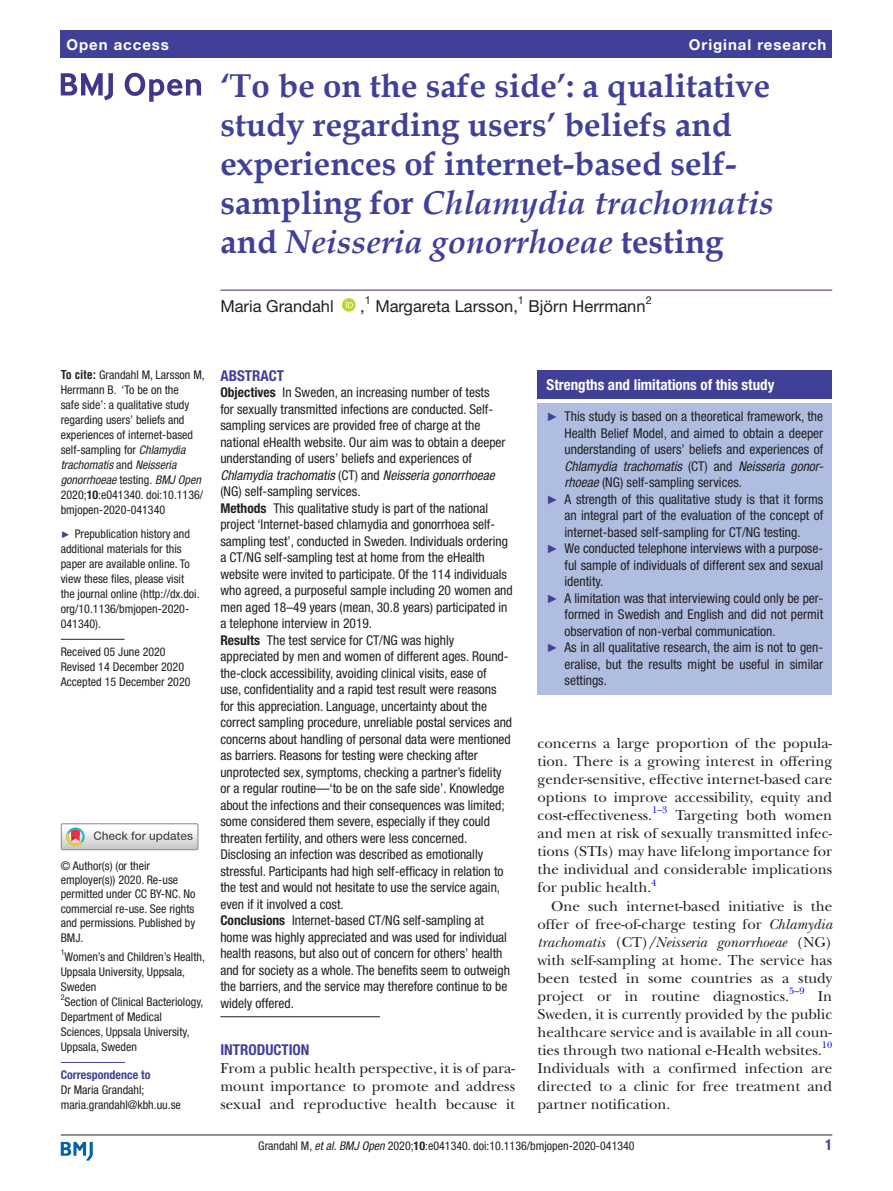
<style>
.page{position:relative;width:893px;height:1191px;background:#fff}
.page>*{position:absolute;margin:0;border:0;box-sizing:border-box;transform-origin:0 0}
.t1{font:700 33px/39px "Book Antiqua";color:#414099}
.t2{font:16.5px "Helvetica Neue LT Std";color:#231f20}
.t3{font:15px/18px "New Baskerville";color:#231f20;text-align:justify}
.t4{font:700 condensed 15px "Helvetica Neue LT Std";color:#fff}
.t5{font:700 15px "Helvetica Neue LT Std";letter-spacing:.065em;color:#fff}
.t6{font:700 condensed 15px "Helvetica Neue LT Std";color:#414099}
.t7{font:condensed 13.5px/16.5px "Helvetica Neue LT Std";color:#231f20}
.t8{font:italic condensed 13.5px "Helvetica Neue LT Std";color:#231f20}
.t9{font:condensed 12px/15px "Helvetica Neue LT Std";color:#231f20}
.t10{font:700 condensed 12px "Helvetica Neue LT Std";color:#414099}
.t11{font:10.95px "Helvetica Neue LT Std";color:#231f20}
.t12{font:9.9px "New Baskerville";color:#00f}
.t13{font:condensed 7.95px "Helvetica Neue LT Std";color:#231f20}
.s1{font-style:italic}
.s2{font-family:"Helvetica LT Std";font-weight:700}
.s3{font-weight:700}
.s4{font-family:"Arial";font-stretch:normal;font-size:9.75px;color:#414099}
.s5{font-family:"Arial";font-stretch:normal;font-size:12px;color:#414099}
.s6{font-style:normal}
</style>
<div class="page">
<hr style="left:61px;top:1134px;width:771px;height:1px;background:#231f20">
<svg style="left:61px;top:1141px;width:32px;height:19px"></svg>
<div style="left:61px;top:31px;width:771px;height:27px;background:#414099"></div>
<hr style="left:220px;top:289px;width:612px;height:2px;background:#414099">
<svg style="left:342px;top:298px;width:14px;height:14px"></svg>
<hr style="left:61px;top:639px;width:64px;height:1px;background:#231f20">
<hr style="left:61px;top:1062px;width:64px;height:1px;background:#414099">
<svg style="left:61px;top:73px;width:52px;height:27px"></svg>
<svg style="left:125px;top:73px;width:76px;height:29px"></svg>
<div style="left:61px;top:823px;width:138px;height:27px;border:1px solid #969090"></div>
<svg style="left:61px;top:823px;width:137px;height:26px"></svg>
<hr style="left:220px;top:1016px;width:160px;height:1px;background:#231f20">
<div style="left:538px;top:370px;width:294px;height:29px;background:#414099"></div>
<div style="left:538px;top:403px;width:294px;height:291px;background:#afbde1"></div>
<p class="t5" style="left:66px;top:35px;width:104px">Open access</p>
<p class="t5" style="left:689px;top:35px;width:139px">Original research</p>
<h1 class="t1" style="left:220px;top:66px;width:555px">‘To be on the safe side’: a qualitative study regarding users’ beliefs and experiences of internet-based self&shy;sampling for <span class="s1">Chlamydia trachomatis </span>and <span class="s1">Neisseria gonorrhoeae</span> testing</h1>
<p class="t2" style="left:220px;top:296px;width:115px">Maria Grandahl</p>
<p class="t2" style="left:360px;top:296px;width:6px">,</p>
<p class="t11" style="left:365px;top:294px;width:8px">1</p>
<p class="t2" style="left:375px;top:296px;width:144px">Margareta Larsson,</p>
<p class="t11" style="left:518px;top:294px;width:8px">1</p>
<p class="t2" style="left:529px;top:296px;width:119px">Björn Herrmann</p>
<p class="t11" style="left:646px;top:294px;width:8px">2</p>
<p class="t9" style="left:61px;top:367px;width:145px"><span class="s2">To cite:</span> Grandahl M, Larsson M,<br>Herrmann B. ‘To be on the<br>safe side’: a qualitative study regarding users’ beliefs and experiences of internet-based self-sampling for <span class="s1">Chlamydia trachomatis</span> and <span class="s1">Neisseria gonorrhoeae</span> testing. <span class="s1">BMJ Open<br></span>2020;<span class="s3">10</span>:e041340. doi:10.1136/ bmjopen-2020-041340</p>
<p class="t9" style="left:61px;top:526px;width:140px"><span class="s4">►</span> Prepublication history and additional materials for this paper are available online. To view these files, please visit the journal online (http://dx.doi. org/10.1136/bmjopen-2020-<br>041340).</p>
<p class="t9" style="left:61px;top:644px;width:131px">Received 05 June 2020<br>Revised 14 December 2020<br>Accepted 15 December 2020</p>
<p class="t9" style="left:61px;top:858px;width:136px;line-height:14.4px">© Author(s) (or their employer(s)) 2020. Re-use permitted under CC BY-NC. No commercial re-use. See rights and permissions. Published by<br>BMJ.</p>
<p class="t13" style="left:61px;top:948px;width:5px">1</p>
<p class="t9" style="left:61px;top:949px;width:146px;text-indent:4px">Women’s and Children’s Health,<br>Uppsala University, Uppsala,<br>Sweden<br><sup>2</sup>Section of Clinical Bacteriology,<br>Department of Medical<br>Sciences, Uppsala University,<br>Uppsala, Sweden</p>
<p class="t10" style="left:61px;top:1067px;width:91px">Correspondence to</p>
<p class="t9" style="left:61px;top:1082px;width:122px">Dr Maria Grandahl; maria.grandahl@kbh.uu.se</p>
<p class="t6" style="left:220px;top:366px;width:65px">ABSTRACT</p>
<p class="t7" style="left:220px;top:384px;width:294px"><span class="s3">Objectives</span> In Sweden, an increasing number of tests<br>for sexually transmitted infections are conducted. Self&shy;sampling services are provided free of charge at the national eHealth website. Our aim was to obtain a deeper understanding of users’ beliefs and experiences of <span class="s1">Chlamydia trachomatis</span> (CT) and <span class="s1">Neisseria gonorrhoeae </span>(NG) self-sampling services.<br><span class="s3">Methods</span> This qualitative study is part of the national project ‘Internet-based chlamydia and gonorrhoea self&shy;sampling test’, conducted in Sweden. Individuals ordering a CT/NG self-sampling test at home from the eHealth website were invited to participate. Of the 114 individuals who agreed, a purposeful sample including 20 women and men aged 18–49 years (mean, 30.8 years) participated in a telephone interview in 2019.<br><span class="s3">Results</span> The test service for CT/NG was highly appreciated by men and women of different ages. Round&shy;the-clock accessibility, avoiding clinical visits, ease of<br>use, confidentiality and a rapid test result were reasons for this appreciation. Language, uncertainty about the correct sampling procedure, unreliable postal services and concerns about handling of personal data were mentioned as barriers. Reasons for testing were checking after unprotected sex, symptoms, checking a partner’s fidelity or a regular routine—‘to be on the safe side’. Knowledge about the infections and their consequences was limited; some considered them severe, especially if they could threaten fertility, and others were less concerned.<br>Disclosing an infection was described as emotionally stressful. Participants had high self-efficacy in relation to the test and would not hesitate to use the service again, even if it involved a cost.<br><span class="s3">Conclusions</span> Internet-based CT/NG self-sampling at home was highly appreciated and was used for individual health reasons, but also out of concern for others’ health and for society as a whole. The benefits seem to outweigh the barriers, and the service may therefore continue to be widely offered.</p>
<p class="t6" style="left:220px;top:1041px;width:91px">INTRODUCTION</p>
<p class="t3" style="left:220px;top:1059px;width:296px">From a public health perspective, it is of para&shy;mount importance to promote and address sexual and reproductive health because it</p>
<p class="t4" style="left:547px;top:375px;width:229px">Strengths and limitations of this study</p>
<p class="t7" style="left:547px;top:408px;width:278px"><span class="s5">►</span> This study is based on a theoretical framework, the</p>
<p class="t7" style="left:565px;top:425px;width:260px">Health Belief Model, and aimed to obtain a deeper</p>
<p class="t7" style="left:565px;top:441px;width:260px">understanding of users’ beliefs and experiences of</p>
<p class="t8" style="left:565px;top:458px;width:260px">Chlamydia trachomatis <span class="s6">(CT) and</span> Neisseria gonor-</p>
<p class="t7" style="left:565px;top:474px;width:179px"><span class="s1">rhoeae</span> (NG) self-sampling services.</p>
<p class="t7" style="left:547px;top:491px;width:278px"><span class="s5">►</span> A strength of this qualitative study is that it forms</p>
<p class="t7" style="left:565px;top:507px;width:260px">an integral part of the evaluation of the concept of</p>
<p class="t7" style="left:565px;top:524px;width:238px">internet-based self-sampling for CT/NG testing.</p>
<p class="t7" style="left:547px;top:540px;width:278px"><span class="s5">►</span> We conducted telephone interviews with a purpose-</p>
<p class="t7" style="left:565px;top:557px;width:260px">ful sample of individuals of different sex and sexual</p>
<p class="t7" style="left:565px;top:573px;width:40px">identity.</p>
<p class="t7" style="left:547px;top:590px;width:278px"><span class="s5">►</span> A limitation was that interviewing could only be per-</p>
<p class="t7" style="left:565px;top:606px;width:260px">formed in Swedish and English and did not permit</p>
<p class="t7" style="left:565px;top:623px;width:213px">observation of non-verbal communication.</p>
<p class="t7" style="left:547px;top:639px;width:278px"><span class="s5">►</span> As in all qualitative research, the aim is not to gen-</p>
<p class="t7" style="left:565px;top:656px;width:260px">eralise, but the results might be useful in similar</p>
<p class="t7" style="left:565px;top:672px;width:44px">settings.</p>
<p class="t3" style="left:538px;top:734px;width:296px">concerns a large proportion of the popula&shy;tion. There is a growing interest in offering gender-sensitive, effective internet-based care options to improve accessibility, equity and cost-effectiveness.<sup>1–3</sup></p>
<p class="t3" style="left:538px;top:806px;width:296px;text-indent:138px">Targeting both women and men at risk of sexually transmitted infec&shy;tions (STIs) may have lifelong importance for the individual and considerable implications for public health.</p>
<p class="t12" style="left:651px;top:876px;width:7px">4</p>
<p class="t3" style="left:538px;top:896px;width:296px;text-indent:14px">One such internet-based initiative is the offer of free-of-charge testing for <span class="s1">Chlamydia trachomatis</span> (CT)<span class="s1">/Neisseria gonorrhoeae</span> (NG) with self-sampling at home. The service has been tested in some countries as a study project or in routine diagnostics.<sup>5–9</sup> In Sweden, it is currently provided by the public healthcare service and is available in all coun&shy;ties through two national e-Health websites.</p>
<p class="t12" style="left:822px;top:1039px;width:12px">10</p>
<p class="t3" style="left:538px;top:1059px;width:296px">Individuals with a confirmed infection are directed to a clinic for free treatment and partner notification.</p>
<p class="t9" style="left:258px;top:1137px;width:378px">Grandahl M, <span class="s1">et al</span>. <span class="s1">BMJ Open</span> 2020;<span class="s3">10</span>:e041340. doi:10.1136/bmjopen-2020-041340</p>
<p class="t6" style="left:825px;top:1135px;width:9px">1</p>
</div>
